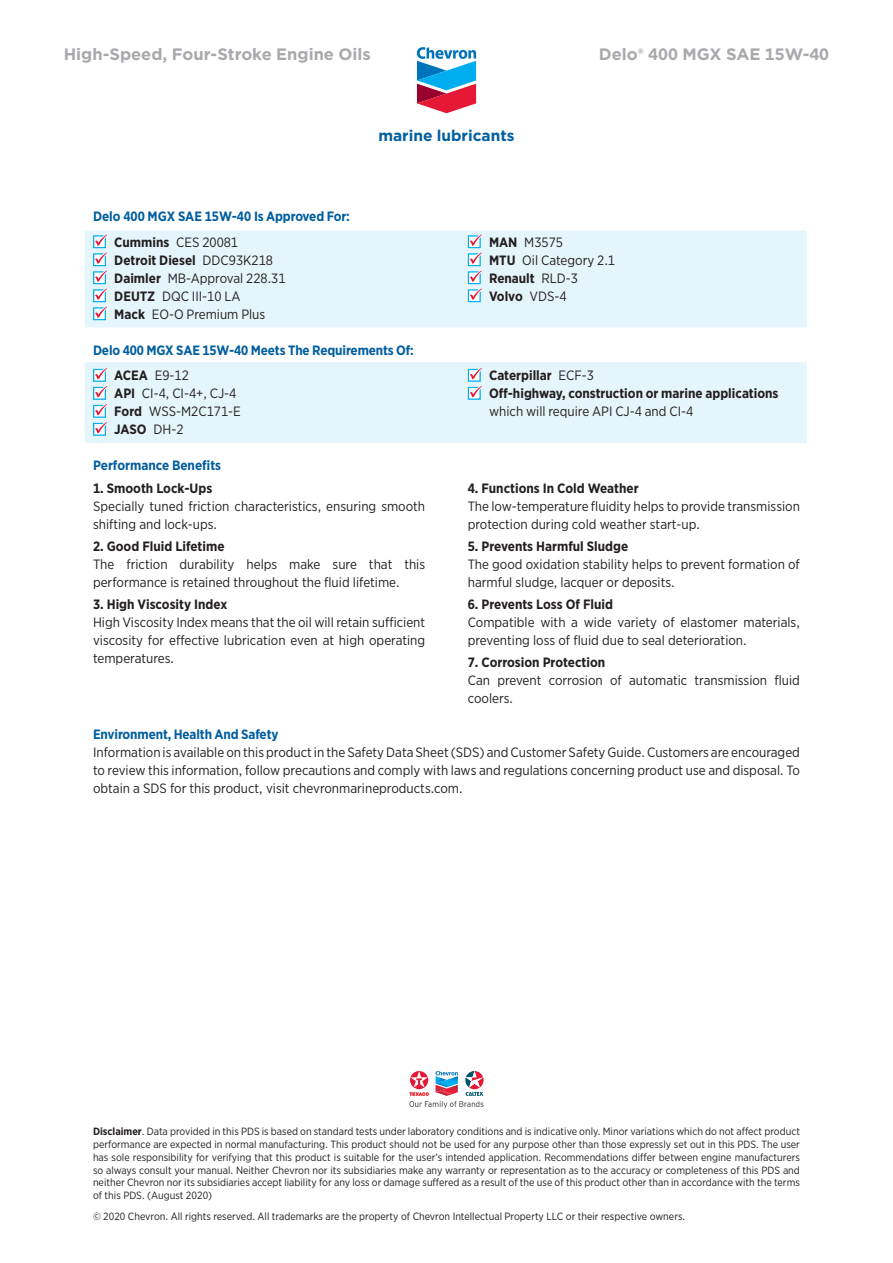
<style>
.page{position:relative;width:893px;height:1263px;background:#fff}
.page>*{position:absolute;margin:0;border:0;box-sizing:border-box;transform-origin:0 0}
.t1{font:700 16.5px "Gotham";color:#a8a9ad}
.t2{font:700 15.45px "Gotham";color:#005ea0}
.t3{font:13.5px/18px "Gotham Narrow";color:#231f20}
.t4{font:700 13.5px/18px "Gotham Narrow";color:#231f20}
.t5{font:700 13.5px/25.5px "Gotham Narrow";letter-spacing:-.01em;color:#005ea0}
.t6{font:10.5px/12.8px "Gotham Narrow";color:#231f20;text-align:justify}
.s1{color:#231f20}
.s2{font-weight:400;color:#231f20}
.s3{font-weight:700}
.s4{font-weight:400}
</style>
<div class="page">
<svg style="left:409px;top:1071px;width:75px;height:37px"></svg>
<svg style="left:417px;top:47px;width:59px;height:66px"></svg>
<div style="left:85px;top:231px;width:722px;height:96px;background:#e5f5fc"></div>
<div style="left:85px;top:362px;width:722px;height:81px;background:#e5f5fc"></div>
<svg style="left:93px;top:234px;width:14px;height:86px"></svg>
<svg style="left:468px;top:234px;width:14px;height:68px"></svg>
<svg style="left:93px;top:368px;width:14px;height:68px"></svg>
<svg style="left:468px;top:368px;width:14px;height:32px"></svg>
<p class="t1" style="left:64px;top:43px;width:309px">High-Speed, Four-Stroke Engine Oils</p>
<p class="t1" style="left:599px;top:43px;width:232px">Delo® 400 MGX SAE 15W-40</p>
<p class="t5" style="left:114px;top:204px;width:237px;text-indent:-21px">Delo 400 MGX SAE 15W-40 Is Approved For:<br><span class="s1">Cummins</span> <span class="s2">CES 20081</span></p>
<p class="t3" style="left:114px;top:251px;width:173px"><span class="s3">Detroit Diesel</span> DDC93K218<br><span class="s3">Daimler</span> MB-Approval 228.31<br><span class="s3">DEUTZ</span> DQC III-10 LA<br><span class="s3">Mack</span> EO-O Premium Plus</p>
<p class="t2" style="left:378px;top:125px;width:138px">marine lubricants</p>
<p class="t3" style="left:489px;top:233px;width:128px"><span class="s3">MAN</span> M3575<br><span class="s3">MTU</span> Oil Category 2.1<br><span class="s3">Renault</span> RLD-3<br><span class="s3">Volvo</span> VDS-4</p>
<p class="t5" style="left:114px;top:337px;width:301px;text-indent:-21px">Delo 400 MGX SAE 15W-40 Meets The Requirements Of:<br><span class="s1">ACEA</span> <span class="s2">E9-12</span></p>
<p class="t3" style="left:114px;top:384px;width:128px"><span class="s3">API</span> CI-4, CI-4+, CJ-4<br><span class="s3">Ford</span> WSS-M2C171-E<br><span class="s3">JASO</span> DH-2</p>
<p class="t5" style="left:93px;top:453px;width:130px">Performance Benefits</p>
<p class="t4" style="left:93px;top:479px;width:121px">1. Smooth Lock-Ups</p>
<p class="t3" style="left:93px;top:496px;width:334px">Specially tuned friction characteristics, ensuring smooth shifting and lock-ups.</p>
<p class="t4" style="left:93px;top:537px;width:133px">2. Good Fluid Lifetime</p>
<p class="t3" style="left:93px;top:555px;width:334px">The friction durability helps make sure that this performance is retained throughout the fluid lifetime.</p>
<p class="t4" style="left:93px;top:595px;width:136px">3. High Viscosity Index</p>
<p class="t3" style="left:93px;top:613px;width:334px;text-align:justify">High Viscosity Index means that the oil will retain sufficient viscosity for effective lubrication even at high operating temperatures.</p>
<p class="t4" style="left:489px;top:366px;width:291px">Caterpillar <span class="s4">ECF-3<br></span>Off-highway, construction or marine applications</p>
<p class="t3" style="left:489px;top:402px;width:206px">which will require API CJ-4 and CI-4</p>
<p class="t4" style="left:468px;top:479px;width:172px">4. Functions In Cold Weather</p>
<p class="t3" style="left:468px;top:496px;width:334px">The low-temperature fluidity helps to provide transmission protection during cold weather start-up.</p>
<p class="t4" style="left:468px;top:537px;width:162px">5. Prevents Harmful Sludge</p>
<p class="t3" style="left:468px;top:555px;width:334px">The good oxidation stability helps to prevent formation of harmful sludge, lacquer or deposits.</p>
<p class="t4" style="left:468px;top:595px;width:147px">6. Prevents Loss Of Fluid</p>
<p class="t3" style="left:468px;top:613px;width:334px">Compatible with a wide variety of elastomer materials, preventing loss of fluid due to seal deterioration.</p>
<p class="t4" style="left:468px;top:653px;width:139px">7. Corrosion Protection</p>
<p class="t3" style="left:468px;top:671px;width:334px">Can prevent corrosion of automatic transmission fluid coolers.</p>
<p class="t5" style="left:93px;top:722px;width:187px">Environment, Health And Safety</p>
<p class="t3" style="left:93px;top:743px;width:708px;text-align:justify">Information is available on this product in the Safety Data Sheet (SDS) and Customer Safety Guide. Customers are encouraged to review this information, follow precautions and comply with laws and regulations concerning product use and disposal. To obtain a SDS for this product, visit chevronmarineproducts.com.</p>
<p class="t6" style="left:93px;top:1125px;width:708px"><span class="s3">Disclaimer</span>. Data provided in this PDS is based on standard tests under laboratory conditions and is indicative only. Minor variations which do not affect product performance are expected in normal manufacturing. This product should not be used for any purpose other than those expressly set out in this PDS. The user has sole responsibility for verifying that this product is suitable for the user’s intended application. Recommendations differ between engine manufacturers so always consult your manual. Neither Chevron nor its subsidiaries make any warranty or representation as to the accuracy or completeness of this PDS and neither Chevron nor its subsidiaries accept liability for any loss or damage suffered as a result of the use of this product other than in accordance with the terms of this PDS. (August 2020)</p>
<p class="t6" style="left:93px;top:1210px;width:594px">© 2020 Chevron. All rights reserved. All trademarks are the property of Chevron Intellectual Property LLC or their respective owners.</p>
</div>
